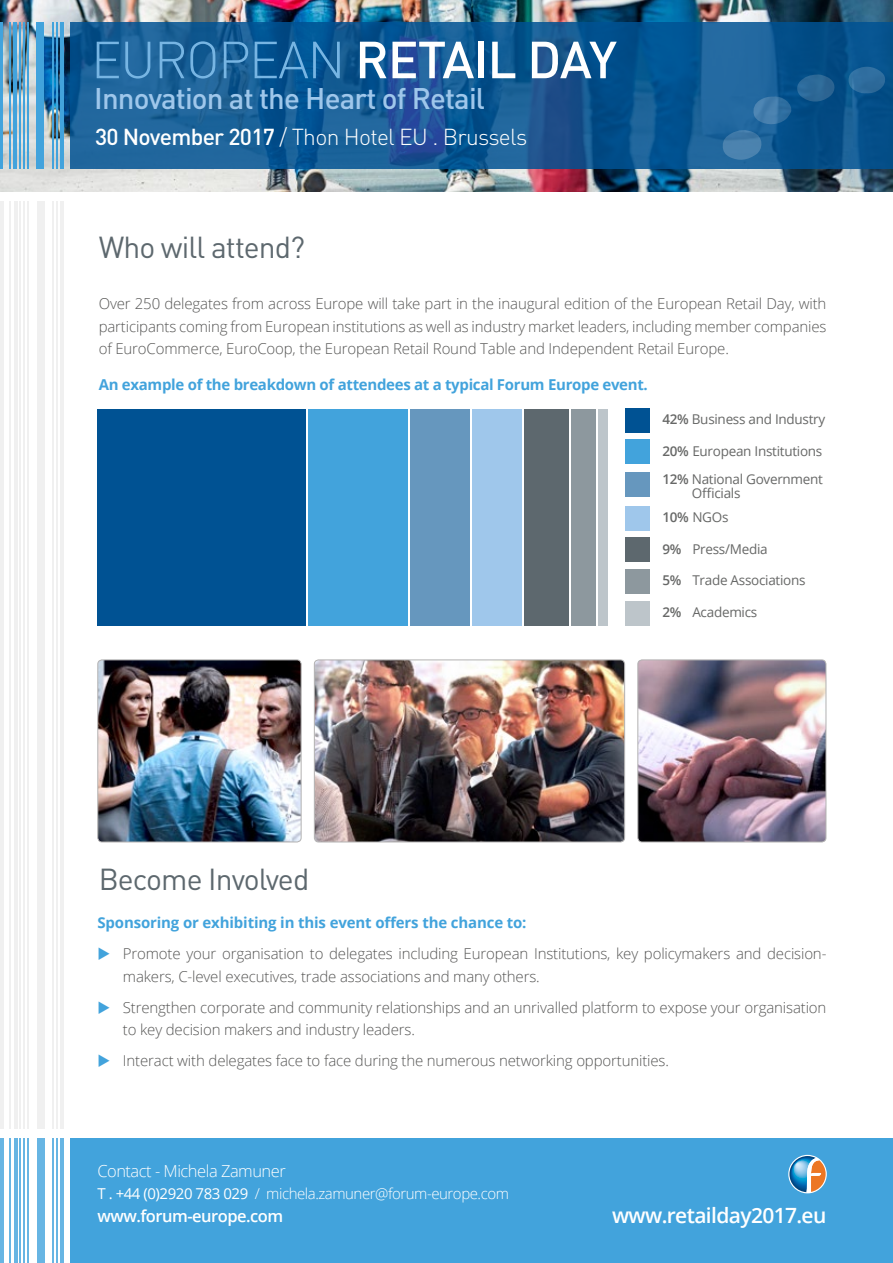
<style>
.page{position:relative;width:893px;height:1263px;background:#fff}
.page>*{position:absolute;margin:0;border:0;box-sizing:border-box;transform-origin:0 0}
.t1{font:500 51.3px "DIN";letter-spacing:-.02em;color:#fff}
.t2{font:30px "DIN";letter-spacing:-.03em;color:#5d686e}
.t3{font:500 29.4px "DIN";letter-spacing:-.03em;color:#9fc7eb}
.t4{font:300 22.8px "DIN";letter-spacing:-.03em;color:#fff}
.t5{font:600 21px "Open Sans";letter-spacing:-.03em;color:#fff}
.t6{font:300 16.5px "Open Sans";letter-spacing:-.03em;color:#fff}
.t7{font:600 16.5px "Open Sans";letter-spacing:-.03em;color:#fff}
.t8{font:300 15px/22.5px "Open Sans";letter-spacing:-.01em;color:#575756}
.t9{font:700 15px "Open Sans";letter-spacing:-.02em;color:#42a3dc}
.t10{font:300 15px "Open Sans";letter-spacing:-.03em;color:#fff}
.t11{font:13.5px/13.5px "Open Sans";letter-spacing:-.02em;color:#676867}
.s1{font-weight:300;color:#77b5e3}
.s2{font-weight:500}
.s3{font-weight:600}
.s4{color:#42a3dc}
.s5{font-weight:400}
</style>
<div class="page">
<div style="left:70px;top:1138px;width:823px;height:125px;background:#42a3dc"></div>
<svg style="left:788px;top:1155px;width:39px;height:38px"></svg>
<img style="left:0;top:0;width:893px;height:191px">
<svg style="left:70px;top:22px;width:823px;height:147px;background:#125993"></svg>
<svg style="left:722px;top:74px;width:114px;height:88px;background:#1a5f95"></svg>
<svg style="left:848px;top:65px;width:39px;height:29px"></svg>
<hr style="left:60px;top:22px;width:4px;height:147px;background:#42a3dc">
<hr style="left:13px;top:22px;width:4px;height:147px;background:#42a3dc">
<hr style="left:0;top:22px;width:3px;height:147px;background:#42a3dc">
<div style="left:37px;top:22px;width:7px;height:147px;background:#42a3dc"></div>
<hr style="left:56px;top:22px;width:2px;height:147px;background:#42a3dc">
<hr style="left:23px;top:22px;width:2px;height:147px;background:#42a3dc">
<hr style="left:19px;top:22px;width:2px;height:147px;background:#42a3dc">
<hr style="left:9px;top:22px;width:2px;height:147px;background:#42a3dc">
<hr style="left:52px;top:22px;width:2px;height:147px;background:#42a3dc">
<hr style="left:27px;top:22px;width:2px;height:147px;background:#42a3dc">
<hr style="left:60px;top:1138px;width:4px;height:125px;background:#67b5e3">
<hr style="left:14px;top:1138px;width:4px;height:125px;background:#67b5e3">
<hr style="left:0;top:1138px;width:4px;height:125px;background:#67b5e3">
<div style="left:37px;top:1138px;width:7px;height:125px;background:#67b5e3"></div>
<hr style="left:56px;top:1138px;width:2px;height:125px;background:#42a3dc">
<hr style="left:23px;top:1138px;width:2px;height:125px;background:#42a3dc">
<hr style="left:19px;top:1138px;width:2px;height:125px;background:#42a3dc">
<hr style="left:9px;top:1138px;width:2px;height:125px;background:#42a3dc">
<hr style="left:52px;top:1138px;width:2px;height:125px;background:#42a3dc">
<hr style="left:27px;top:1138px;width:2px;height:125px;background:#42a3dc">
<hr style="left:60px;top:201px;width:4px;height:927px;background:#ededed">
<hr style="left:14px;top:201px;width:4px;height:927px;background:#ededed">
<hr style="left:0;top:201px;width:4px;height:927px;background:#ededed">
<div style="left:37px;top:201px;width:7px;height:927px;background:#ededed"></div>
<hr style="left:56px;top:201px;width:2px;height:927px;background:#ededed">
<hr style="left:23px;top:201px;width:2px;height:927px;background:#ededed">
<hr style="left:19px;top:201px;width:2px;height:927px;background:#ededed">
<hr style="left:9px;top:201px;width:2px;height:927px;background:#ededed">
<hr style="left:52px;top:201px;width:2px;height:927px;background:#ededed">
<hr style="left:27px;top:201px;width:2px;height:927px;background:#ededed">
<div style="left:626px;top:408px;width:24px;height:24px;background:#005293"></div>
<div style="left:626px;top:506px;width:24px;height:24px;background:#9fc7eb"></div>
<div style="left:626px;top:440px;width:24px;height:24px;background:#42a3dc"></div>
<div style="left:626px;top:538px;width:24px;height:24px;background:#5d686e"></div>
<div style="left:626px;top:569px;width:24px;height:24px;background:#8d989e"></div>
<div style="left:626px;top:601px;width:24px;height:24px;background:#bdc5ca"></div>
<div style="left:626px;top:473px;width:24px;height:24px;background:#6697be"></div>
<img style="left:314px;top:661px;width:311px;height:181px">
<div style="left:314px;top:659px;width:311px;height:183px;border:1px solid #b3b2b2;border-radius:4px"></div>
<img style="left:639px;top:661px;width:187px;height:181px">
<div style="left:637px;top:659px;width:189px;height:183px;border:1px solid #b3b2b2;border-radius:4px"></div>
<img style="left:99px;top:661px;width:201px;height:179px">
<div style="left:97px;top:659px;width:205px;height:183px;border:1px solid #b3b2b2;border-radius:4px"></div>
<div style="left:598px;top:409px;width:10px;height:216px;background:#bdc5ca"></div>
<div style="left:571px;top:409px;width:25px;height:216px;background:#8d989e"></div>
<div style="left:524px;top:409px;width:45px;height:216px;background:#5d686e"></div>
<div style="left:472px;top:409px;width:50px;height:216px;background:#9fc7eb"></div>
<div style="left:410px;top:409px;width:60px;height:216px;background:#6697be"></div>
<div style="left:308px;top:409px;width:100px;height:216px;background:#42a3dc"></div>
<div style="left:97px;top:409px;width:209px;height:216px;background:#005293"></div>
<h1 class="t1" style="left:91px;top:27px;width:527px"><span class="s1">EUROPEAN</span> RETAIL DAY</h1>
<h3 class="t3" style="left:94px;top:79px;width:392px">Innovation at the Heart of Retail</h3>
<h3 class="t4" style="left:95px;top:122px;width:434px"><span class="s2">30 November 2017</span> / Thon Hotel EU . Brussels</h3>
<h2 class="t2" style="left:99px;top:229px;width:208px">Who will attend?</h2>
<p class="t8" style="left:99px;top:292px;width:729px;text-align:justify">Over 250 delegates from across Europe will take part in the inaugural edition of the European Retail Day, with participants coming from European institutions as well as industry market leaders, including member companies of EuroCommerce, EuroCoop, the European Retail Round Table and Independent Retail Europe.</p>
<p class="t9" style="left:99px;top:374px;width:551px">An example of the breakdown of attendees at a typical Forum Europe event.</p>
<p class="t11" style="left:662px;top:412px;width:164px"><span class="s3">42%</span> Business and Industry</p>
<p class="t11" style="left:662px;top:444px;width:162px"><span class="s3">20%</span> European Institutions</p>
<p class="t11" style="left:692px;top:472px;width:133px;text-indent:-29px"><span class="s3">12%</span> National Government<br>Officials</p>
<p class="t11" style="left:662px;top:510px;width:68px"><span class="s3">10%</span> NGOs</p>
<p class="t11" style="left:662px;top:541px;width:107px"><span class="s3">9%</span> Press/Media</p>
<p class="t11" style="left:662px;top:573px;width:145px"><span class="s3">5%</span> Trade Associations</p>
<p class="t11" style="left:662px;top:605px;width:97px"><span class="s3">2%</span> Academics</p>
<h2 class="t2" style="left:99px;top:861px;width:212px">Become Involved</h2>
<p class="t9" style="left:97px;top:912px;width:431px">Sponsoring or exhibiting in this event offers the chance to:</p>
<p class="t8" style="left:123px;top:942px;width:705px;text-indent:-26px"><span class="s4">◆</span> Promote your organisation to delegates including European Institutions, key policymakers and decision&shy;makers, C-level executives, trade associations and many others.</p>
<p class="t8" style="left:123px;top:996px;width:705px;text-indent:-26px"><span class="s4">◆</span> Strengthen corporate and community relationships and an unrivalled platform to expose your organisation to key decision makers and industry leaders.</p>
<p class="t8" style="left:97px;top:1049px;width:573px"><span class="s4">◆</span> Interact with delegates face to face during the numerous networking opportunities.</p>
<p class="t6" style="left:97px;top:1159px;width:190px">Contact - Michela Zamuner</p>
<p class="t10" style="left:97px;top:1183px;width:413px"><span class="s5">T . +44 (0)2920 783 029</span> / michela.zamuner@forum-europe.com</p>
<p class="t7" style="left:97px;top:1204px;width:187px">www.forum-europe.com</p>
<h3 class="t5" style="left:612px;top:1201px;width:216px">www.retailday2017.eu</h3>
</div>
